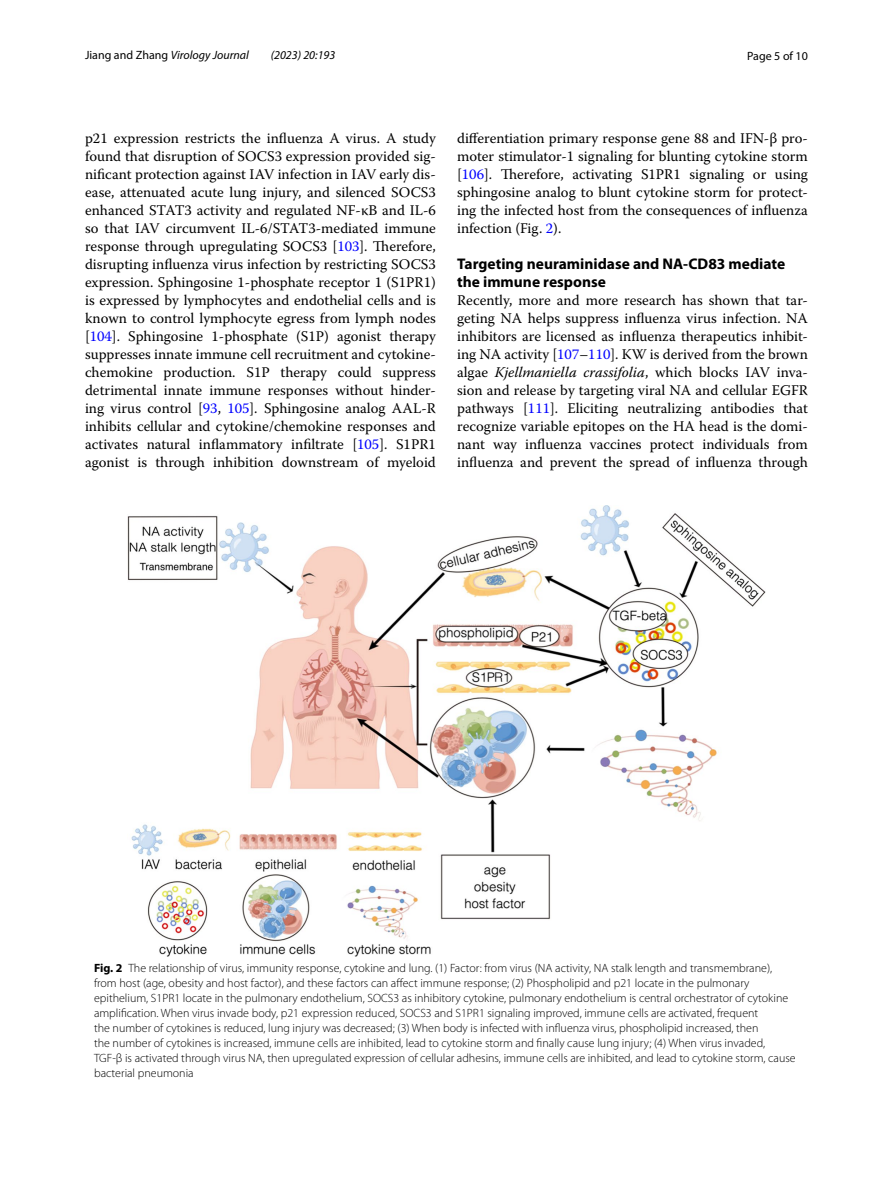
<style>
.page{position:relative;width:893px;height:1187px;background:#fff}
.page>*{position:absolute;margin:0;border:0;box-sizing:border-box;transform-origin:0 0}
.t1{font:700 15.45px/18px "Myriad Pro";color:#000}
.t2{font:14.7px/18px "Warnock Pro";color:#000;text-align:justify}
.t3{font:300 12px/15px "Myriad Pro";color:#000}
.t4{font:italic 12px "Myriad Pro";color:#000}
.t5{font:12px "Myriad Pro";color:#000}
.s1{font-style:normal}
.s2{color:#00f}
.s3{font-style:italic}
.s4{font-weight:700}
</style>
<div class="page">
<img style="left:128px;top:505px;width:637px;height:451px">
<p class="t4" style="left:85px;top:48px;width:165px"><span class="s1">Jiang and Zhang</span> Virology Journal</p>
<p class="t4" style="left:271px;top:48px;width:66px">(2023) 20:193</p>
<p class="t5" style="left:747px;top:48px;width:62px">Page 5 of 10</p>
<p class="t2" style="left:85px;top:128px;width:352px">p21 expression restricts the influenza A virus. A study found that disruption of SOCS3 expression provided sig&shy;nificant protection against IAV infection in IAV early dis&shy;ease, attenuated acute lung injury, and silenced SOCS3 enhanced STAT3 activity and regulated NF-κB and IL-6 so that IAV circumvent IL-6/STAT3-mediated immune response through upregulating SOCS3 [<span class="s2">103</span>]. Therefore, disrupting influenza virus infection by restricting SOCS3 expression. Sphingosine 1-phosphate receptor 1 (S1PR1) is expressed by lymphocytes and endothelial cells and is known to control lymphocyte egress from lymph nodes [<span class="s2">104</span>]. Sphingosine 1-phosphate (S1P) agonist therapy suppresses innate immune cell recruitment and cytokine&shy;chemokine production. S1P therapy could suppress detrimental innate immune responses without hinder&shy;ing virus control [<span class="s2">93</span>, <span class="s2">105</span>]. Sphingosine analog AAL-R inhibits cellular and cytokine/chemokine responses and activates natural inflammatory infiltrate [<span class="s2">105</span>]. S1PR1 agonist is through inhibition downstream of myeloid</p>
<p class="t2" style="left:457px;top:128px;width:352px">differentiation primary response gene 88 and IFN-β pro&shy;moter stimulator-1 signaling for blunting cytokine storm [<span class="s2">106</span>]. Therefore, activating S1PR1 signaling or using sphingosine analog to blunt cytokine storm for protect&shy;ing the infected host from the consequences of influenza infection (Fig. <span class="s2">2</span>).</p>
<p class="t1" style="left:457px;top:254px;width:330px">Targeting neuraminidase and NA‑CD83 mediate the immune response</p>
<p class="t2" style="left:457px;top:290px;width:352px">Recently, more and more research has shown that tar&shy;geting NA helps suppress influenza virus infection. NA inhibitors are licensed as influenza therapeutics inhibit&shy;ing NA activity [<span class="s2">107</span>–<span class="s2">110</span>]. KW is derived from the brown algae <span class="s3">Kjellmaniella crassifolia</span>, which blocks IAV inva&shy;sion and release by targeting viral NA and cellular EGFR pathways [<span class="s2">111</span>]. Eliciting neutralizing antibodies that recognize variable epitopes on the HA head is the domi&shy;nant way influenza vaccines protect individuals from influenza and prevent the spread of influenza through</p>
<p class="t3" style="left:94px;top:960px;width:703px"><span class="s4">Fig. 2</span> The relationship of virus, immunity response, cytokine and lung. (1) Factor: from virus (NA activity, NA stalk length and transmembrane), from host (age, obesity and host factor), and these factors can affect immune response; (2) Phospholipid and p21 locate in the pulmonary epithelium, S1PR1 locate in the pulmonary endothelium, SOCS3 as inhibitory cytokine, pulmonary endothelium is central orchestrator of cytokine amplification. When virus invade body, p21 expression reduced, SOCS3 and S1PR1 signaling improved, immune cells are activated, frequent<br>the number of cytokines is reduced, lung injury was decreased; (3) When body is infected with influenza virus, phospholipid increased, then<br>the number of cytokines is increased, immune cells are inhibited, lead to cytokine storm and finally cause lung injury; (4) When virus invaded, TGF-β is activated through virus NA, then upregulated expression of cellular adhesins, immune cells are inhibited, and lead to cytokine storm, cause bacterial pneumonia</p>
</div>
